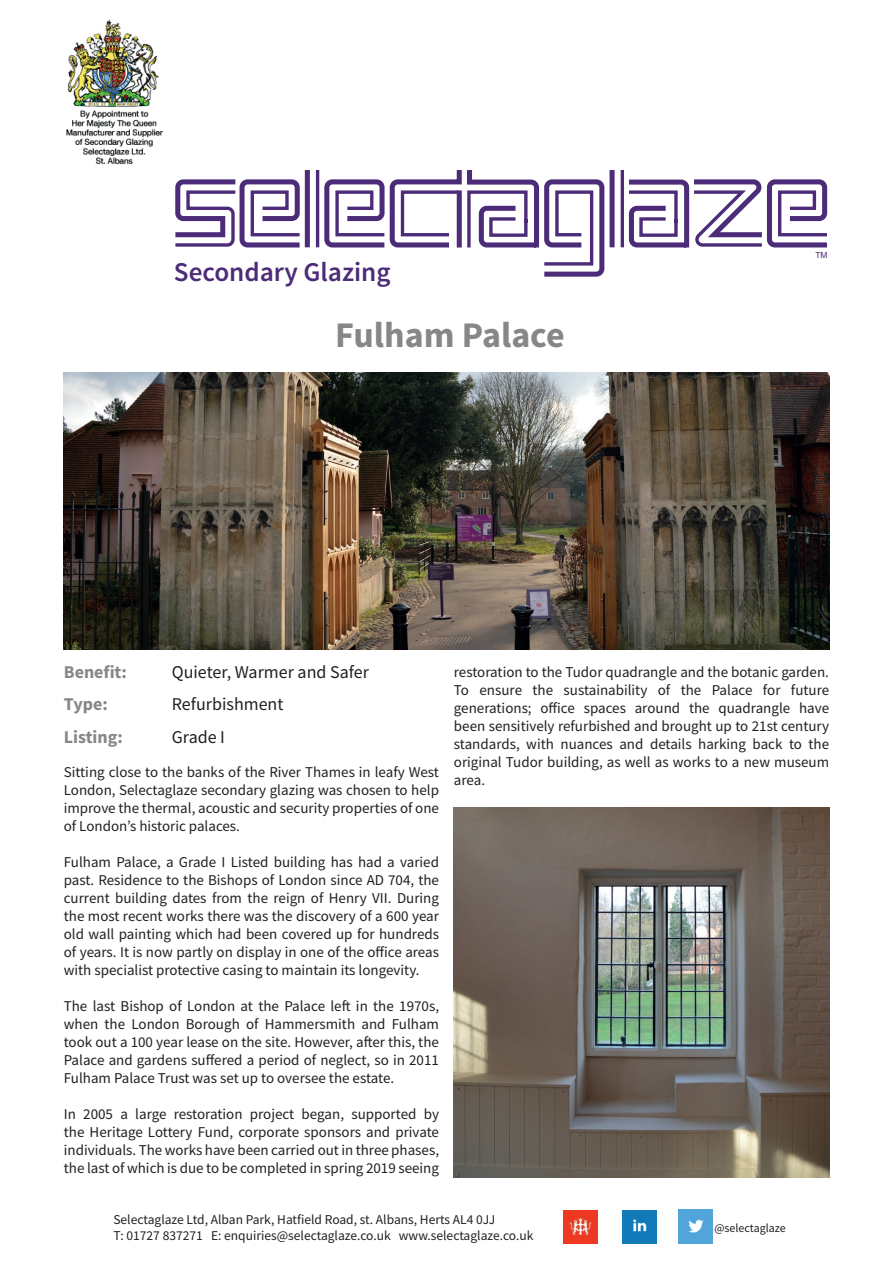
<style>
.page{position:relative;width:893px;height:1263px;background:#fff}
.page>*{position:absolute;margin:0;border:0;box-sizing:border-box;transform-origin:0 0}
.t1{font:700 36px "Source Sans Pro";color:#868789}
.t2{font:600 27.15px "Source Sans Pro";color:#4c2b78}
.t3{font:18px "Source Sans Pro";color:#231f20}
.t4{font:700 18px "Source Sans Pro";color:#868789}
.t5{font:15px/18px "Source Sans Pro";color:#231f20;text-align:justify}
.t6{font:13.5px "Source Sans Pro";color:#231f20}
.t7{font:12px "Source Sans Pro";color:#231f20}
.t8{font:8.4px "Arial";color:#4c2b78}
</style>
<div class="page">
<img style="left:66px;top:19px;width:97px;height:146px">
<svg style="left:175px;top:170px;width:652px;height:107px"></svg>
<img style="left:563px;top:1210px;width:34px;height:33px">
<img style="left:678px;top:1210px;width:34px;height:34px">
<img style="left:623px;top:1210px;width:34px;height:33px">
<img style="left:64px;top:373px;width:765px;height:276px">
<img style="left:454px;top:808px;width:375px;height:370px">
<p class="t2" style="left:174px;top:254px;width:218px">Secondary Glazing</p>
<p class="t1" style="left:335px;top:311px;width:231px">Fulham Palace</p>
<p class="t8" style="left:815px;top:249px;width:14px">TM</p>
<p class="t4" style="left:64px;top:660px;width:65px">Benefit:</p>
<p class="t3" style="left:172px;top:660px;width:199px">Quieter, Warmer and Safer</p>
<p class="t4" style="left:64px;top:692px;width:45px">Type:</p>
<p class="t3" style="left:172px;top:693px;width:113px">Refurbishment</p>
<p class="t4" style="left:64px;top:725px;width:61px">Listing:</p>
<p class="t3" style="left:172px;top:725px;width:55px">Grade I</p>
<p class="t5" style="left:64px;top:763px;width:377px">Sitting close to the banks of the River Thames in leafy West London, Selectaglaze secondary glazing was chosen to help improve the thermal, acoustic and security properties of one of London’s historic palaces.</p>
<p class="t5" style="left:64px;top:853px;width:377px">Fulham Palace, a Grade I Listed building has had a varied past. Residence to the Bishops of London since AD 704, the current building dates from the reign of Henry VII. During the most recent works there was the discovery of a 600 year old wall painting which had been covered up for hundreds of years. It is now partly on display in one of the office areas with specialist protective casing to maintain its longevity.</p>
<p class="t5" style="left:64px;top:997px;width:377px">The last Bishop of London at the Palace left in the 1970s, when the London Borough of Hammersmith and Fulham took out a 100 year lease on the site. However, after this, the Palace and gardens suffered a period of neglect, so in 2011<br>Fulham Palace Trust was set up to oversee the estate.</p>
<p class="t5" style="left:64px;top:1105px;width:377px">In 2005 a large restoration project began, supported by the Heritage Lottery Fund, corporate sponsors and private individuals. The works have been carried out in three phases, the last of which is due to be completed in spring 2019 seeing</p>
<p class="t5" style="left:454px;top:663px;width:377px">restoration to the Tudor quadrangle and the botanic garden.</p>
<p class="t5" style="left:454px;top:681px;width:377px">To ensure the sustainability of the Palace for future generations; office spaces around the quadrangle have been sensitively refurbished and brought up to 21st century standards, with nuances and details harking back to the original Tudor building, as well as works to a new museum area.</p>
<p class="t6" style="left:113px;top:1211px;width:383px">Selectaglaze Ltd, Alban Park, Hatfield Road, st. Albans, Herts AL4 0JJ</p>
<p class="t6" style="left:113px;top:1227px;width:422px">T: 01727 837271 E: enquiries@selectaglaze.co.uk www.selectaglaze.co.uk</p>
<p class="t7" style="left:714px;top:1220px;width:73px">@selectaglaze</p>
</div>
